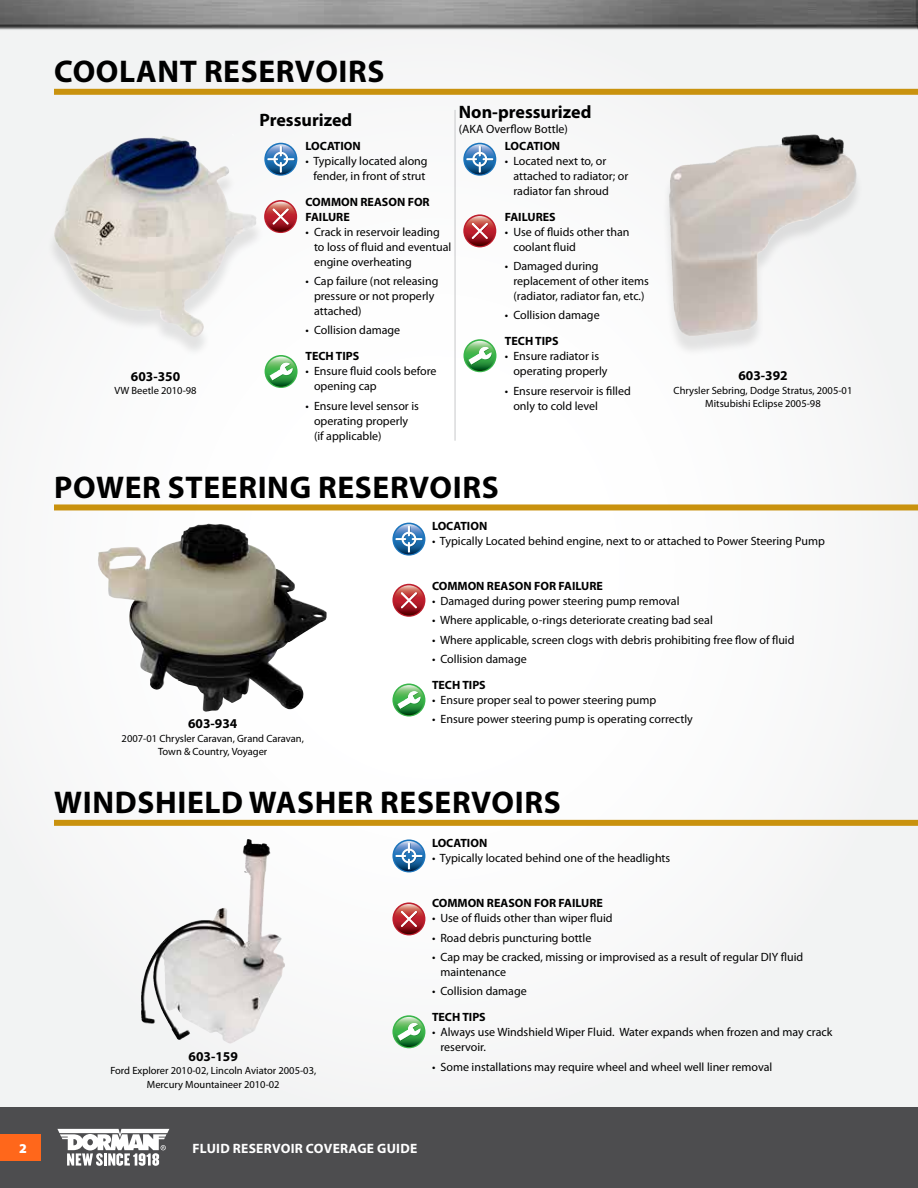
<style>
.page{position:relative;width:918px;height:1188px;background:#fff}
.page>*{position:absolute;margin:0;border:0;box-sizing:border-box;transform-origin:0 0}
.t1{font:700 31.5px "Myriad Pro";letter-spacing:.02em;color:#000}
.t2{font:700 18px "Myriad Pro";color:#000}
.t3{font:700 13.5px "Myriad Pro";color:#000}
.t4{font:700 13.5px "Myriad Pro";letter-spacing:.02em;color:#fff}
.t5{font:900 13.5px "Myriad Pro";color:#fff}
.t6{font:12px/15px "Myriad Pro";color:#000}
.t7{font:700 12px/15px "Myriad Pro";color:#000}
.t8{font:10.5px/13.5px "Myriad Pro";color:#000;text-align:center}
</style>
<div class="page">
<div style="left:0;top:17px;width:918px;height:1100px;background:#f7f8f8"></div>
<img style="left:0;top:0;width:918px;height:30px">
<div style="left:0;top:1107px;width:918px;height:81px;background:#4d4d4f"></div>
<svg style="left:57px;top:1129px;width:112px;height:37px"></svg>
<div style="left:0;top:1134px;width:41px;height:27px;background:#ff671b"></div>
<svg style="left:54px;top:88px;width:864px;height:292px"></svg>
<svg style="left:54px;top:683px;width:864px;height:143px"></svg>
<div style="left:54px;top:504px;width:864px;height:6px;background:#c9920e"></div>
<div style="left:661px;top:141px;width:203px;height:216px;background:#000;opacity:.1"></div>
<img style="left:669px;top:135px;width:141px;height:201px">
<svg style="left:264px;top:200px;width:33px;height:33px"></svg>
<img style="left:266px;top:202px;width:30px;height:30px">
<svg style="left:272px;top:208px;width:24px;height:17px"></svg>
<svg style="left:264px;top:143px;width:33px;height:33px"></svg>
<img style="left:266px;top:144px;width:30px;height:30px">
<svg style="left:267px;top:146px;width:29px;height:27px"></svg>
<svg style="left:463px;top:214px;width:33px;height:33px"></svg>
<img style="left:465px;top:216px;width:30px;height:30px">
<img style="left:472px;top:239px;width:17px;height:1px">
<svg style="left:472px;top:223px;width:23px;height:16px"></svg>
<svg style="left:463px;top:143px;width:33px;height:33px"></svg>
<img style="left:465px;top:144px;width:30px;height:30px">
<svg style="left:466px;top:146px;width:29px;height:27px"></svg>
<svg style="left:463px;top:339px;width:33px;height:33px"></svg>
<img style="left:465px;top:341px;width:30px;height:30px">
<svg style="left:468px;top:346px;width:27px;height:19px"></svg>
<img style="left:475px;top:347px;width:16px;height:9px">
<hr style="left:455px;top:110px;width:1px;height:331px;background:#c7c8ca">
<svg style="left:392px;top:523px;width:33px;height:33px"></svg>
<img style="left:394px;top:524px;width:25px;height:30px">
<svg style="left:395px;top:526px;width:29px;height:27px"></svg>
<svg style="left:392px;top:684px;width:33px;height:33px"></svg>
<img style="left:394px;top:685px;width:30px;height:30px">
<img style="left:400px;top:709px;width:21px;height:1px">
<svg style="left:397px;top:691px;width:27px;height:18px"></svg>
<img style="left:404px;top:691px;width:16px;height:9px">
<svg style="left:392px;top:584px;width:33px;height:33px"></svg>
<img style="left:394px;top:585px;width:30px;height:31px">
<img style="left:401px;top:608px;width:17px;height:1px">
<svg style="left:401px;top:592px;width:23px;height:16px"></svg>
<svg style="left:392px;top:839px;width:33px;height:33px"></svg>
<img style="left:394px;top:841px;width:24px;height:30px">
<img style="left:403px;top:869px;width:16px;height:1px">
<svg style="left:395px;top:842px;width:29px;height:27px"></svg>
<svg style="left:392px;top:902px;width:33px;height:33px"></svg>
<img style="left:394px;top:904px;width:30px;height:30px">
<img style="left:401px;top:927px;width:17px;height:1px">
<svg style="left:401px;top:911px;width:23px;height:16px"></svg>
<svg style="left:392px;top:1015px;width:33px;height:33px"></svg>
<img style="left:394px;top:1017px;width:29px;height:30px">
<svg style="left:397px;top:1023px;width:27px;height:18px"></svg>
<img style="left:404px;top:1023px;width:16px;height:9px">
<div style="left:47px;top:141px;width:217px;height:217px;background:#000;opacity:.1"></div>
<img style="left:79px;top:134px;width:155px;height:43px">
<img style="left:96px;top:525px;width:231px;height:187px">
<img style="left:192px;top:839px;width:58px;height:104px">
<svg style="left:265px;top:355px;width:33px;height:33px"></svg>
<img style="left:266px;top:357px;width:30px;height:30px">
<img style="left:273px;top:380px;width:20px;height:1px">
<svg style="left:270px;top:362px;width:26px;height:18px"></svg>
<img style="left:276px;top:363px;width:17px;height:9px">
<h1 class="t1" style="left:54px;top:54px;width:22px">COOLANT</h1>
<h1 class="t1" style="left:204px;top:54px;width:93px">RESERVO</h1>
<h1 class="t1" style="left:339px;top:54px;width:47px">IRS</h1>
<p class="t3" style="left:131px;top:368px;width:51px">603-350</p>
<p class="t8" style="left:114px;top:384px;width:84px">VW Beetle 2010-98</p>
<h2 class="t2" style="left:259px;top:109px;width:94px">PRESSURIZED</h2>
<h2 class="t2" style="left:459px;top:102px;width:134px">NON-PRESSURIZED</h2>
<p class="t6" style="left:459px;top:121px;width:111px">(AKA Overflow Bottle)</p>
<p class="t7" style="left:306px;top:138px;width:57px">LOCATION</p>
<p class="t6" style="left:306px;top:153px;width:124px;text-align:center">• Typically located along fender, in front of strut</p>
<p class="t7" style="left:306px;top:194px;width:126px">COMMON REASON FOR<br>FAILURE</p>
<p class="t6" style="left:314px;top:224px;width:139px;text-indent:-8px">• Crack in reservoir leading to loss of fluid and eventual engine overheating</p>
<p class="t6" style="left:314px;top:273px;width:126px;text-indent:-8px">• Cap failure (not releasing pressure or not properly attached)</p>
<p class="t6" style="left:306px;top:323px;width:96px">• Collision damage</p>
<p class="t7" style="left:306px;top:349px;width:15px">TECH</p>
<p class="t7" style="left:336px;top:349px;width:13px">TIPS</p>
<p class="t6" style="left:314px;top:364px;width:124px;text-indent:-8px">• Ensure fluid cools before opening cap</p>
<p class="t6" style="left:314px;top:398px;width:106px;text-indent:-8px">• Ensure level sensor is operating properly (if applicable)</p>
<p class="t7" style="left:505px;top:138px;width:57px">LOCATION</p>
<p class="t6" style="left:513px;top:153px;width:116px;text-indent:-8px">• Located next to, or attached to radiator; or radiator fan shroud</p>
<p class="t7" style="left:505px;top:209px;width:45px">FAILURES</p>
<p class="t6" style="left:513px;top:224px;width:118px;text-indent:-8px">• Use of fluids other than coolant fluid</p>
<p class="t6" style="left:513px;top:258px;width:137px;text-indent:-8px">• Damaged during replacement of other items (radiator, radiator fan, etc.)</p>
<p class="t6" style="left:505px;top:308px;width:96px">• Collision damage</p>
<p class="t7" style="left:505px;top:334px;width:15px">TECH</p>
<p class="t7" style="left:535px;top:334px;width:13px">TIPS</p>
<p class="t6" style="left:513px;top:349px;width:96px;text-indent:-8px">• Ensure radiator is operating properly</p>
<p class="t6" style="left:513px;top:383px;width:119px;text-indent:-8px">• Ensure reservoir is filled only to cold level</p>
<h1 class="t1" style="left:54px;top:470px;width:357px">POWER STEERING RESERVO</h1>
<h1 class="t1" style="left:453px;top:470px;width:47px">IRS</h1>
<p class="t3" style="left:738px;top:368px;width:51px">603-392</p>
<p class="t8" style="left:674px;top:384px;width:180px">Chrysler Sebring, Dodge Stratus, 2005-01<br>Mitsubishi Eclipse 2005-98</p>
<p class="t3" style="left:188px;top:716px;width:51px">603-934</p>
<p class="t8" style="left:122px;top:732px;width:184px">2007-01 Chrysler Caravan, Grand Caravan,<br>Town &amp; Country, Voyager</p>
<p class="t7" style="left:432px;top:518px;width:57px">LOCATION</p>
<p class="t6" style="left:432px;top:533px;width:394px">• Typically Located behind engine, next to or attached to Power Steering Pump</p>
<p class="t7" style="left:432px;top:579px;width:171px">COMMON REASON FOR FAILURE</p>
<p class="t6" style="left:432px;top:593px;width:249px">• Damaged during power steering pump removal</p>
<p class="t6" style="left:432px;top:613px;width:282px">• Where applicable, o-rings deteriorate creating bad seal</p>
<p class="t6" style="left:432px;top:632px;width:364px">• Where applicable, screen clogs with debris prohibiting free flow of fluid</p>
<p class="t6" style="left:432px;top:651px;width:96px">• Collision damage</p>
<p class="t7" style="left:432px;top:678px;width:15px">TECH</p>
<p class="t7" style="left:462px;top:678px;width:13px">TIPS</p>
<p class="t6" style="left:432px;top:692px;width:226px">• Ensure proper seal to power steering pump</p>
<p class="t6" style="left:432px;top:712px;width:262px">• Ensure power steering pump is operating correctly</p>
<h1 class="t1" style="left:54px;top:785px;width:419px">WINDSHIELD WASHER RESERVO</h1>
<h1 class="t1" style="left:515px;top:785px;width:47px">IRS</h1>
<p class="t7" style="left:432px;top:836px;width:57px">LOCATION</p>
<p class="t6" style="left:432px;top:850px;width:240px">• Typically located behind one of the headlights</p>
<p class="t7" style="left:432px;top:896px;width:171px">COMMON REASON FOR FAILURE</p>
<p class="t6" style="left:432px;top:911px;width:182px">• Use of fluids other than wiper fluid</p>
<p class="t6" style="left:432px;top:930px;width:161px">• Road debris puncturing bottle</p>
<p class="t6" style="left:440px;top:949px;width:364px;text-indent:-8px">• Cap may be cracked, missing or improvised as a result of regular DIY fluid maintenance</p>
<p class="t6" style="left:432px;top:984px;width:96px">• Collision damage</p>
<p class="t7" style="left:432px;top:1010px;width:15px">TECH</p>
<p class="t7" style="left:462px;top:1010px;width:13px">TIPS</p>
<p class="t6" style="left:440px;top:1025px;width:394px;text-indent:-8px">• Always use Windshield Wiper Fluid. Water expands when frozen and may crack reservoir.</p>
<p class="t6" style="left:432px;top:1059px;width:342px">• Some installations may require wheel and wheel well liner removal</p>
<p class="t3" style="left:189px;top:1048px;width:51px">603-159</p>
<p class="t8" style="left:110px;top:1064px;width:207px">Ford Explorer 2010-02, Lincoln Aviator 2005-03,<br>Mercury Mountaineer 2010-02</p>
<p class="t5" style="left:19px;top:1140px;width:9px">2</p>
<p class="t4" style="left:193px;top:1140px;width:225px">FLUID RESERVOIR COVERAGE GUIDE</p>
</div>
